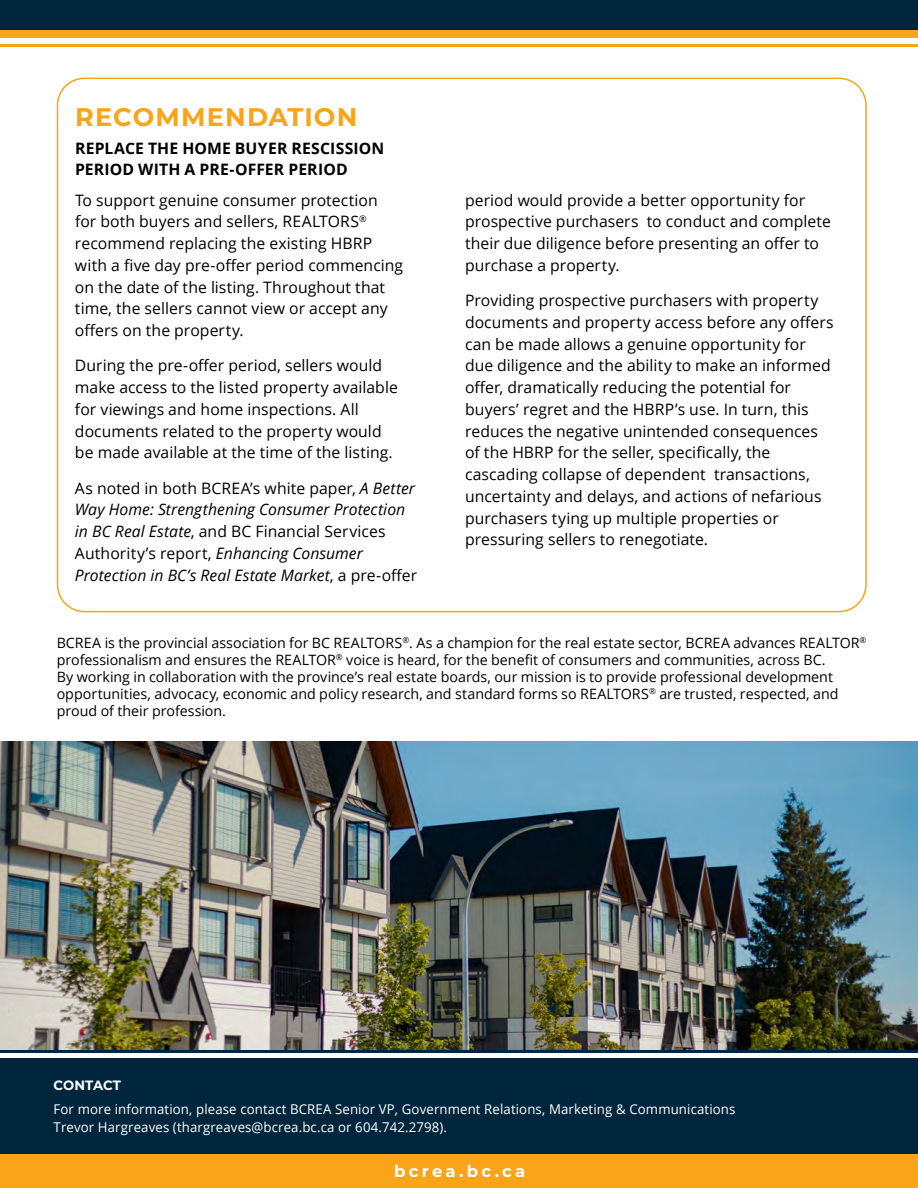
<style>
.page{position:relative;width:918px;height:1188px;background:#fff}
.page>*{position:absolute;margin:0;border:0;box-sizing:border-box;transform-origin:0 0}
.t1{font:700 25.5px "Montserrat";letter-spacing:.05em;color:#faa41a}
.t2{font:700 16.5px "Montserrat";letter-spacing:.2em;color:#fff}
.t3{font:15.75px/21.8px "Open Sans";letter-spacing:.005em;color:#000}
.t4{font:italic 15.75px/21.8px "Open Sans";color:#000}
.t5{font:700 15.75px/21px "Open Sans";letter-spacing:.01em;color:#000}
.t6{font:14.25px/17.1px "Open Sans";color:#000}
.t7{font:13.5px/18px "Open Sans";letter-spacing:.01em;color:#fff}
.t8{font:700 13.5px "Montserrat";color:#fff}
.s1{font-style:normal}
</style>
<div class="page">
<img style="left:0;top:742px;width:918px;height:309px">
<div style="left:0;top:0;width:918px;height:30px;background:#00263e"></div>
<div style="left:0;top:30px;width:918px;height:9px;background:#faa41a"></div>
<hr style="left:0;top:44px;width:918px;height:3px;background:#faa41a">
<div style="left:0;top:1150px;width:918px;height:38px;background:#faa41a"></div>
<div style="left:0;top:1057px;width:918px;height:96px;background:#00263e"></div>
<hr style="left:0;top:1051px;width:918px;height:2px;background:#00263e">
<hr style="left:0;top:1054px;width:918px;height:4px;background:#fff">
<h1 class="t1" style="left:75px;top:99px;width:284px">RECOMMENDATION</h1>
<p class="t5" style="left:75px;top:137px;width:311px">REPLACE THE HOME BUYER RESCISSION<br>PERIOD WITH A PRE-OFFER PERIOD</p>
<p class="t3" style="left:75px;top:189px;width:330px">To support genuine consumer protection<br>for both buyers and sellers, REALTORS<sup>® </sup>recommend replacing the existing HBRP with a five day pre-offer period commencing on the date of the listing. Throughout that time, the sellers cannot view or accept any offers on the property.</p>
<p class="t3" style="left:75px;top:354px;width:324px">During the pre-offer period, sellers would make access to the listed property available for viewings and home inspections. All documents related to the property would be made available at the time of the listing.</p>
<p class="t4" style="left:75px;top:477px;width:344px"><span class="s1">As noted in both BCREA’s white paper,</span> A Better Way Home: Strengthening Consumer Protection in BC Real Estate<span class="s1">, and BC Financial Services Authority’s report,</span> Enhancing Consumer Protection in BC’s Real Estate Market<span class="s1">, a pre-offer</span></p>
<p class="t3" style="left:465px;top:189px;width:367px">period would provide a better opportunity for prospective purchasers to conduct and complete their due diligence before presenting an offer to purchase a property.</p>
<p class="t3" style="left:465px;top:289px;width:370px">Providing prospective purchasers with property documents and property access before any offers can be made allows a genuine opportunity for due diligence and the ability to make an informed offer, dramatically reducing the potential for buyers’ regret and the HBRP’s use. In turn, this reduces the negative unintended consequences of the HBRP for the seller, specifically, the cascading collapse of dependent transactions, uncertainty and delays, and actions of nefarious purchasers tying up multiple properties or pressuring sellers to renegotiate.</p>
<p class="t6" style="left:57px;top:634px;width:811px">BCREA is the provincial association for BC REALTORS<sup>®</sup>. As a champion for the real estate sector, BCREA advances REALTOR<sup>® </sup>professionalism and ensures the REALTOR<sup>®</sup> voice is heard, for the benefit of consumers and communities, across BC.<br>By working in collaboration with the province’s real estate boards, our mission is to provide professional development opportunities, advocacy, economic and policy research, and standard forms so REALTORS<sup>®</sup> are trusted, respected, and proud of their profession.</p>
<p class="t8" style="left:54px;top:1075px;width:69px">CONTACT</p>
<p class="t7" style="left:54px;top:1100px;width:683px">For more information, please contact BCREA Senior VP, Government Relations, Marketing &amp; Communications<br>Trevor Hargreaves (thargreaves@bcrea.bc.ca or 604.742.2798).</p>
<p class="t2" style="left:394px;top:1159px;width:133px">bcrea.bc.ca</p>
</div>
